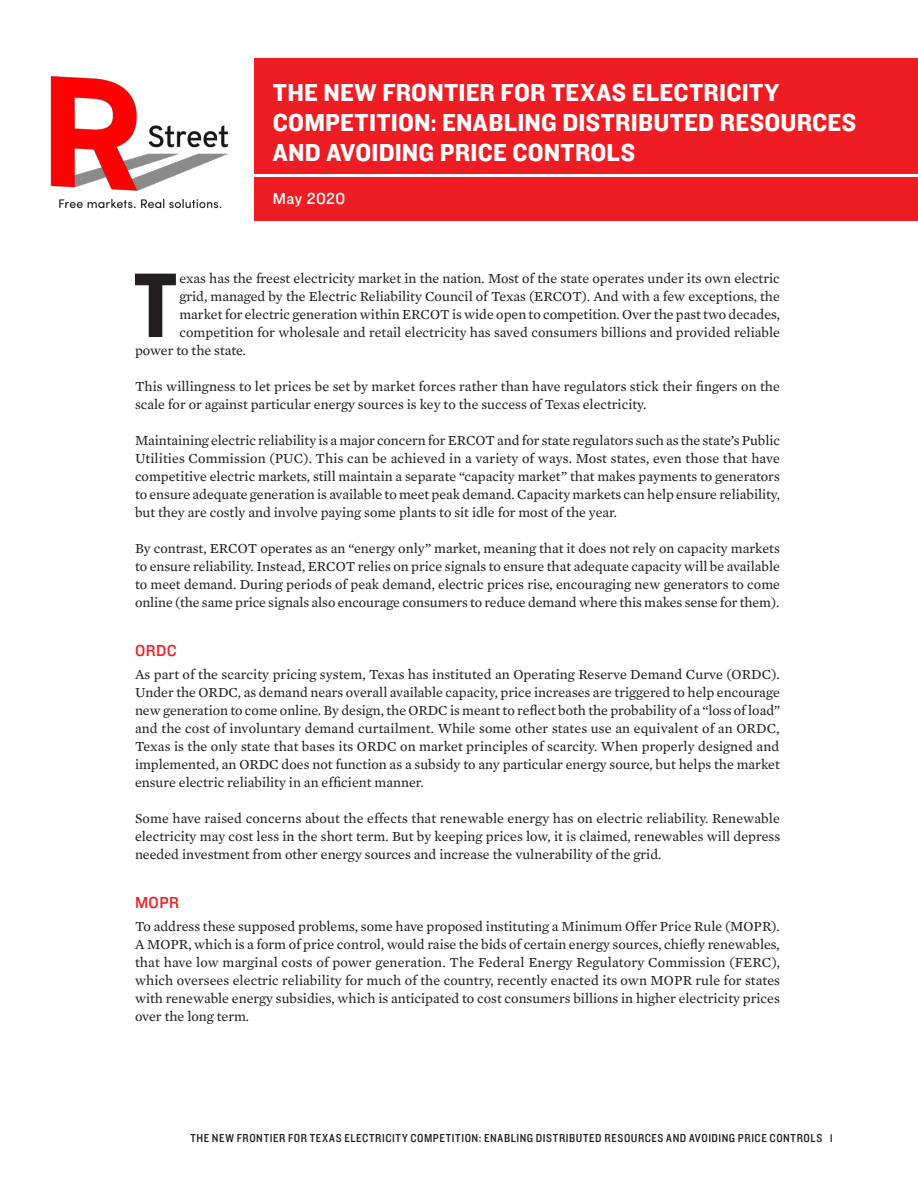
<style>
.page{position:relative;width:918px;height:1188px;background:#fff}
.page>*{position:absolute;margin:0;border:0;box-sizing:border-box;transform-origin:0 0}
.t1{font:95.25px "Knockout HTF50 Welterweight";color:#231f20}
.t2{font:25.5px/30px "Knockout HTF51 Middleweight";letter-spacing:.005em;color:#fff}
.t3{font:16.5px "Knockout HTF31 Junior Middlewt";letter-spacing:.03em;color:#ee1d23}
.t4{font:16.5px "Knockout HTF31 Junior Middlewt";letter-spacing:.025em;color:#fff}
.t5{font:14.1px/18px "Mercury Text G2";color:#231f20;text-align:justify}
.t6{font:12px "Knockout HTF30 Junior Welterwt";letter-spacing:.05em;color:#231f20}
</style>
<div class="page">
<img style="left:50px;top:76px;width:179px;height:133px">
<div style="left:255px;top:58px;width:663px;height:116px;background:#ee1d23"></div>
<div style="left:255px;top:177px;width:663px;height:44px;background:#ee1d23"></div>
<h2 class="t2" style="left:273px;top:77px;width:585px">THE NEW FRONTIER FOR TEXAS ELECTRICITY<br>COMPETITION: ENABLING DISTRIBUTED RESOURCES<br>AND AVOIDING PRICE CONTROLS</h2>
<p class="t4" style="left:273px;top:193px;width:74px">May 2020</p>
<h1 class="t1" style="left:134px;top:248px;width:45px">T</h1>
<p class="t5" style="left:179px;top:270px;width:602px">exas has the freest electricity market in the nation. Most of the state operates under its own electric</p>
<p class="t5" style="left:179px;top:288px;width:602px">grid, managed by the Electric Reliability Council of Texas (ERCOT). And with a few exceptions, the</p>
<p class="t5" style="left:179px;top:306px;width:602px">market for electric generation within ERCOT is wide open to competition. Over the past two decades,</p>
<p class="t5" style="left:179px;top:324px;width:602px">competition for wholesale and retail electricity has saved consumers billions and provided reliable</p>
<p class="t5" style="left:135px;top:342px;width:113px">power to the state.</p>
<p class="t5" style="left:135px;top:378px;width:646px">This willingness to let prices be set by market forces rather than have regulators stick their fingers on the scale for or against particular energy sources is key to the success of Texas electricity.</p>
<p class="t5" style="left:135px;top:432px;width:647px">Maintaining electric reliability is a major concern for ERCOT and for state regulators such as the state’s Public Utilities Commission (PUC). This can be achieved in a variety of ways. Most states, even those that have competitive electric markets, still maintain a separate “capacity market” that makes payments to generators to ensure adequate generation is available to meet peak demand. Capacity markets can help ensure reliability, but they are costly and involve paying some plants to sit idle for most of the year.</p>
<p class="t5" style="left:135px;top:540px;width:647px">By contrast, ERCOT operates as an “energy only” market, meaning that it does not rely on capacity markets to ensure reliability. Instead, ERCOT relies on price signals to ensure that adequate capacity will be available to meet demand. During periods of peak demand, electric prices rise, encouraging new generators to come online (the same price signals also encourage consumers to reduce demand where this makes sense for them).</p>
<p class="t3" style="left:135px;top:644px;width:43px">ORDC</p>
<p class="t5" style="left:135px;top:666px;width:647px">As part of the scarcity pricing system, Texas has instituted an Operating Reserve Demand Curve (ORDC).<br>Under the ORDC, as demand nears overall available capacity, price increases are triggered to help encourage new generation to come online. By design, the ORDC is meant to reflect both the probability of a “loss of load” and the cost of involuntary demand curtailment. While some other states use an equivalent of an ORDC, Texas is the only state that bases its ORDC on market principles of scarcity. When properly designed and implemented, an ORDC does not function as a subsidy to any particular energy source, but helps the market ensure electric reliability in an efficient manner.</p>
<p class="t5" style="left:135px;top:810px;width:647px">Some have raised concerns about the effects that renewable energy has on electric reliability. Renewable electricity may cost less in the short term. But by keeping prices low, it is claimed, renewables will depress needed investment from other energy sources and increase the vulnerability of the grid.</p>
<p class="t3" style="left:135px;top:896px;width:46px">MOPR</p>
<p class="t5" style="left:135px;top:918px;width:647px">To address these supposed problems, some have proposed instituting a Minimum Offer Price Rule (MOPR).<br>A MOPR, which is a form of price control, would raise the bids of certain energy sources, chiefly renewables, that have low marginal costs of power generation. The Federal Energy Regulatory Commission (FERC), which oversees electric reliability for much of the country, recently enacted its own MOPR rule for states with renewable energy subsidies, which is anticipated to cost consumers billions in higher electricity prices over the long term.</p>
<p class="t6" style="left:190px;top:1131px;width:644px">THE NEW FRONTIER FOR TEXAS ELECTRICITY COMPETITION: ENABLING DISTRIBUTED RESOURCES AND AVOIDING PRICE CONTROLS 1</p>
</div>
